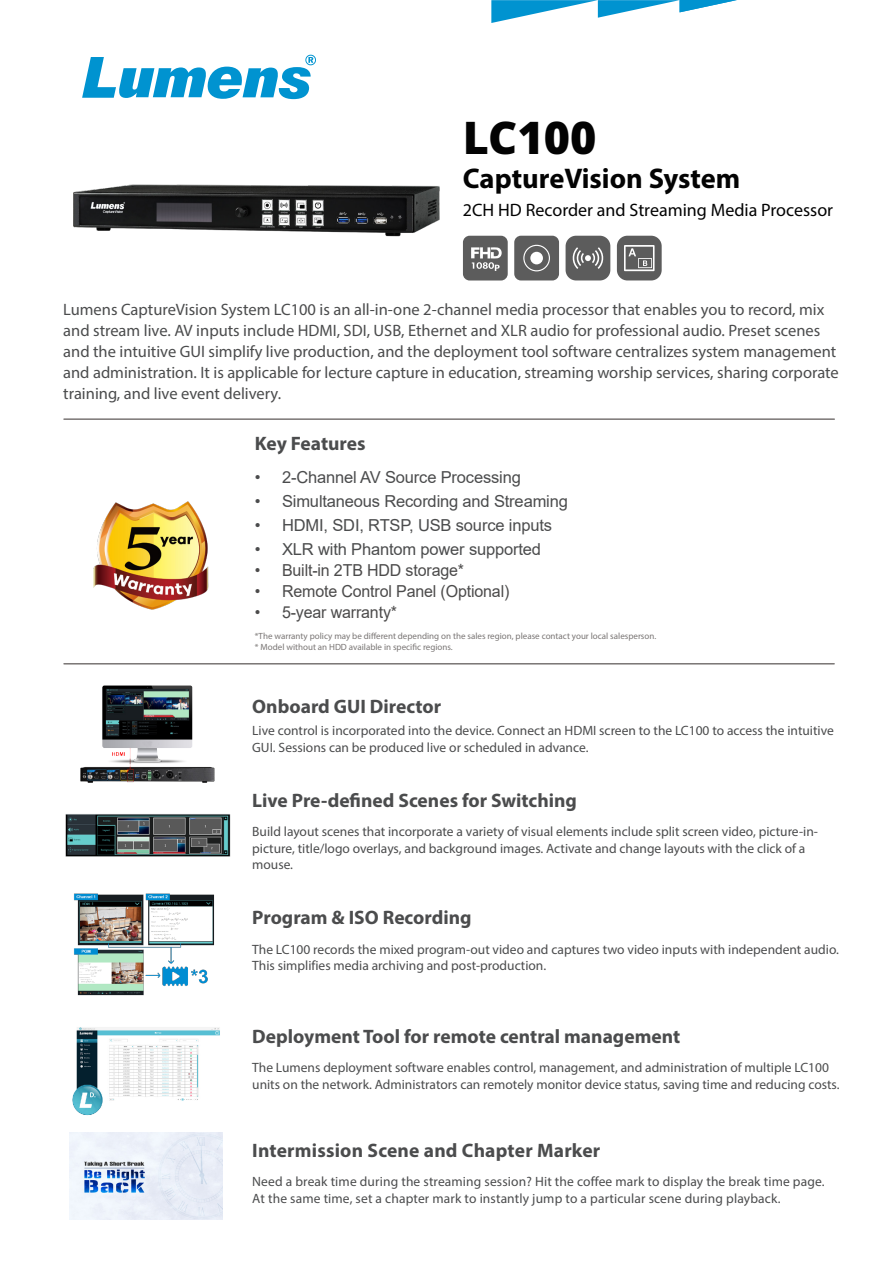
<style>
.page{position:relative;width:893px;height:1263px;background:#fff}
.page>*{position:absolute;margin:0;border:0;box-sizing:border-box;transform-origin:0 0}
.t1{font:900 45px "Noto Sans";color:#030303}
.t2{font:700 28.5px "Myriad Pro";color:#030303}
.t3{font:700 19.5px "Myriad Pro";color:#4b4c4d}
.t4{font:18px "Myriad Pro";color:#030303}
.t5{font:16.5px/21px "Myriad Pro";color:#4b4c4d}
.t6{font:16.5px "Arial";letter-spacing:-.01em;color:#4b4c4d}
.t7{font:16.5px "Arial";letter-spacing:-.01em;color:#4c4b4b}
.t8{font:13.5px/16.5px "Myriad Pro";color:#4b4c4d}
.t9{font:9px "Myriad Pro";color:#797574}
</style>
<div class="page">
<svg style="left:82px;top:55px;width:234px;height:44px"></svg>
<img style="left:93px;top:501px;width:116px;height:109px">
<hr style="left:64px;top:418px;width:770px;height:2px;background:#797574">
<hr style="left:64px;top:663px;width:770px;height:1px;background:#797574">
<svg style="left:491px;top:0;width:246px;height:23px"></svg>
<img style="left:73px;top:184px;width:367px;height:53px">
<div style="left:514px;top:236px;width:45px;height:44px;background:#5c5c5c;border-radius:7px"></div>
<div style="left:566px;top:236px;width:44px;height:44px;background:#5c5c5c;border-radius:10px"></div>
<div style="left:463px;top:236px;width:45px;height:44px;background:#5c5c5c;border-radius:7px"></div>
<div style="left:617px;top:236px;width:45px;height:44px;background:#5c5c5c;border-radius:10px"></div>
<svg style="left:523px;top:245px;width:27px;height:26px"></svg>
<div style="left:530px;top:252px;width:13px;height:12px;background:#fff;border-radius:50%"></div>
<svg style="left:572px;top:247px;width:32px;height:22px"></svg>
<svg style="left:624px;top:245px;width:31px;height:26px"></svg>
<svg style="left:471px;top:247px;width:31px;height:24px"></svg>
<img style="left:80px;top:685px;width:135px;height:98px">
<img style="left:65px;top:814px;width:166px;height:43px">
<img style="left:74px;top:893px;width:141px;height:103px">
<img style="left:69px;top:1133px;width:154px;height:86px">
<img style="left:72px;top:1027px;width:148px;height:89px">
<p class="t1" style="left:463px;top:103px;width:135px">LC100</p>
<p class="t2" style="left:463px;top:160px;width:279px">CaptureVision System</p>
<p class="t4" style="left:463px;top:199px;width:372px">2CH HD Recorder and Streaming Media Processor</p>
<p class="t5" style="left:63px;top:299px;width:777px">Lumens CaptureVision System LC100 is an all-in-one 2-channel media processor that enables you to record, mix and stream live. AV inputs include HDMI, SDI, USB, Ethernet and XLR audio for professional audio. Preset scenes and the intuitive GUI simplify live production, and the deployment tool software centralizes system management and administration. It is applicable for lecture capture in education, streaming worship services, sharing corporate training, and live event delivery.</p>
<p class="t3" style="left:255px;top:430px;width:112px">Key Features</p>
<p class="t6" style="left:255px;top:465px;width:268px">• 2-Channel AV Source Processing</p>
<p class="t6" style="left:255px;top:489px;width:315px">• Simultaneous Recording and Streaming</p>
<p class="t6" style="left:255px;top:513px;width:299px">• HDMI, SDI, RTSP, USB source inputs</p>
<p class="t6" style="left:255px;top:537px;width:288px">• XLR with Phantom power supported</p>
<p class="t7" style="left:255px;top:558px;width:211px">• Built-in 2TB HDD storage*</p>
<p class="t7" style="left:255px;top:579px;width:256px">• Remote Control Panel (Optional)</p>
<p class="t7" style="left:255px;top:600px;width:144px">• 5-year warranty*</p>
<p class="t9" style="left:255px;top:631px;width:403px">*The warranty policy may be different depending on the sales region, please contact your local salesperson.</p>
<p class="t9" style="left:255px;top:641px;width:199px">* Model without an HDD available in specific regions.</p>
<p class="t3" style="left:252px;top:694px;width:191px">Onboard GUI Director</p>
<p class="t8" style="left:252px;top:722px;width:583px">Live control is incorporated into the device. Connect an HDMI screen to the LC100 to access the intuitive<br>GUI. Sessions can be produced live or scheduled in advance.</p>
<p class="t3" style="left:252px;top:788px;width:326px">Live Pre-defined Scenes for Switching</p>
<p class="t8" style="left:252px;top:823px;width:567px">Build layout scenes that incorporate a variety of visual elements include split screen video, picture-in&shy;picture, title/logo overlays, and background images. Activate and change layouts with the click of a mouse.</p>
<p class="t3" style="left:252px;top:905px;width:221px">Program &amp; ISO Recording</p>
<p class="t8" style="left:252px;top:940px;width:588px">The LC100 records the mixed program-out video and captures two video inputs with independent audio.<br>This simplifies media archiving and post-production.</p>
<p class="t3" style="left:252px;top:1024px;width:429px">Deployment Tool for remote central management</p>
<p class="t8" style="left:252px;top:1059px;width:589px">The Lumens deployment software enables control, management, and administration of multiple LC100 units on the network. Administrators can remotely monitor device status, saving time and reducing costs.</p>
<p class="t3" style="left:252px;top:1138px;width:350px">Intermission Scene and Chapter Marker</p>
<p class="t8" style="left:252px;top:1173px;width:574px">Need a break time during the streaming session? Hit the coffee mark to display the break time page.<br>At the same time, set a chapter mark to instantly jump to a particular scene during playback.</p>
</div>
